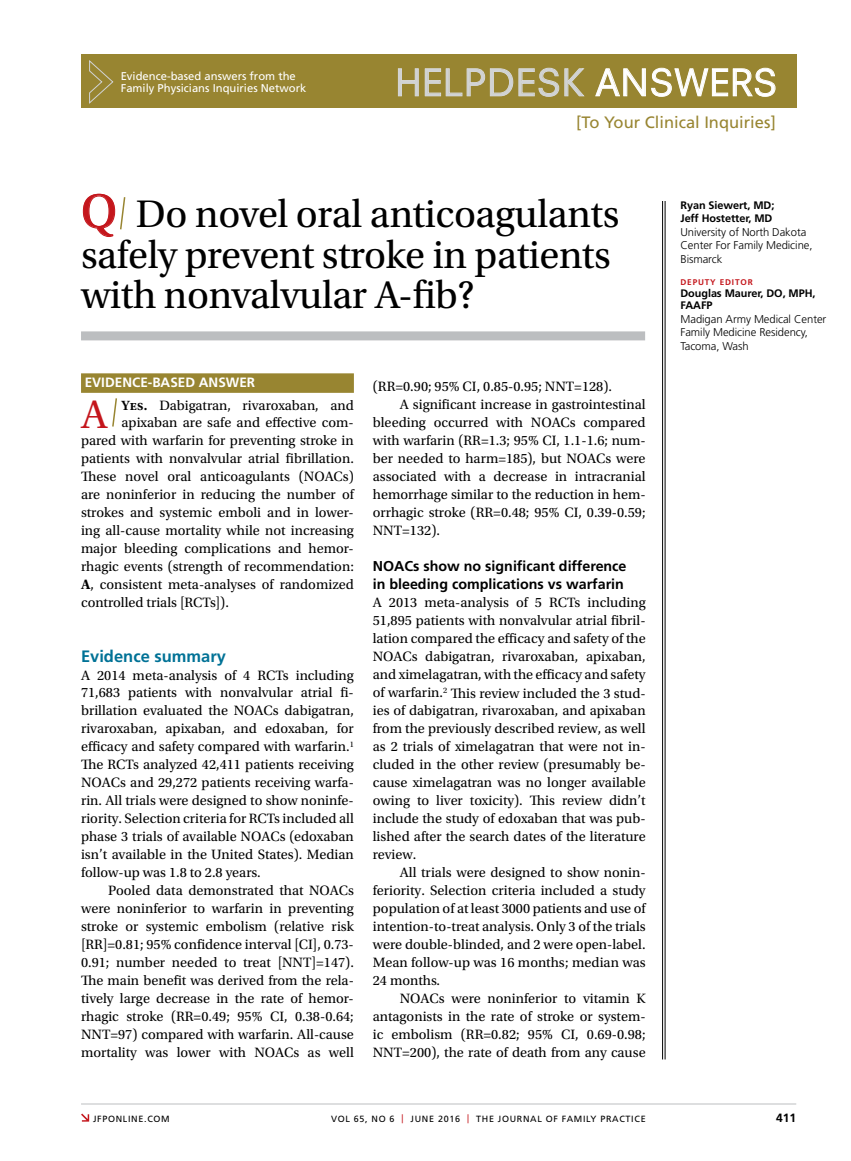
<style>
.page{position:relative;width:851px;height:1161px;background:#fff}
.page>*{position:absolute;margin:0;border:0;box-sizing:border-box;transform-origin:0 0}
.t1{font:41.85px "Utopia Std";color:#c4161c}
.t2{font:40.5px/40.5px "Utopia Std";letter-spacing:-.01em;color:#000}
.t3{font:36px "Neuzeit SLT Std";letter-spacing:.025em;color:#d1d3d4}
.t4{font:16.5px "Frutiger LT Std";color:#988531}
.t5{font:700 16.5px "Frutiger LT Std";color:#007296}
.t6{font:14.25px/18px "Utopia Std";color:#000;text-align:justify}
.t7{font:700 14.25px/18px "Frutiger LT Std";color:#000}
.t8{font:700 13.5px "Frutiger LT Std";color:#fff}
.t9{font:700 12px "Frutiger LT Std";color:#000}
.t10{font:300 11.25px/13.5px "Frutiger LT Std";letter-spacing:-.005em;color:#000}
.t11{font:11.25px/12.1px "Frutiger LT Std";color:#fff}
.t12{font:700 10.8px/13.5px "Frutiger LT Std";letter-spacing:-.005em;color:#000}
.t13{font:9px "Frutiger LT Std";letter-spacing:.075em;color:#000}
.t14{font:700 8.25px "Frutiger LT Std";letter-spacing:.1em;color:#c4161c}
.s1{color:#fff}
.s2{font-size:49.5px;color:#c4161c}
.s3{font-weight:600;font-size:14.1px}
.s4{font-weight:700}
.s5{color:#c4161c}
</style>
<div class="page">
<hr style="left:664px;top:201px;width:1px;height:858px;background:#000">
<hr style="left:662px;top:201px;width:1px;height:858px;background:#000">
<hr style="left:81px;top:1104px;width:715px;height:1px;background:#bcbec0">
<div style="left:81px;top:54px;width:715px;height:54px;background:#988531"></div>
<svg style="left:89px;top:60px;width:25px;height:44px"></svg>
<svg style="left:81px;top:1114px;width:8px;height:8px"></svg>
<svg style="left:398px;top:68px;width:20px;height:28px"></svg>
<svg style="left:425px;top:68px;width:159px;height:29px"></svg>
<svg style="left:595px;top:68px;width:50px;height:28px"></svg>
<svg style="left:651px;top:68px;width:124px;height:29px"></svg>
<div style="left:81px;top:373px;width:273px;height:20px;background:#988531"></div>
<div style="left:81px;top:331px;width:564px;height:9px;background:#bcbec0"></div>
<svg style="left:83px;top:194px;width:43px;height:43px"></svg>
<svg style="left:112px;top:398px;width:5px;height:29px"></svg>
<p class="t11" style="left:121px;top:70px;width:187px">Evidence-based answers from the<br>Family Physicians Inquiries Network</p>
<h3 class="t3" style="left:395px;top:61px;width:383px">HELPDESK <span class="s1">ANSWERS</span></h3>
<p class="t4" style="left:576px;top:112px;width:201px">[To Your Clinical Inquiries]</p>
<h2 class="t2" style="left:81px;top:195px;width:539px"><span class="s2">Q</span> Do novel oral anticoagulants safely prevent stroke in patients with nonvalvular A-fib?</h2>
<p class="t8" style="left:85px;top:374px;width:172px">EVIDENCE-BASED ANSWER</p>
<h1 class="t1" style="left:81px;top:391px;width:28px">A</h1>
<p class="t6" style="left:122px;top:396px;width:234px"><span class="s3">Yes.</span> Dabigatran, rivaroxaban, and</p>
<p class="t6" style="left:121px;top:414px;width:234px">apixaban are safe and effective com-</p>
<p class="t6" style="left:81px;top:432px;width:274px">pared with warfarin for preventing stroke in</p>
<p class="t6" style="left:81px;top:450px;width:274px">patients with nonvalvular atrial fibrillation.</p>
<p class="t6" style="left:81px;top:468px;width:274px">These novel oral anticoagulants (NOACs)</p>
<p class="t6" style="left:81px;top:486px;width:274px">are noninferior in reducing the number of</p>
<p class="t6" style="left:81px;top:504px;width:274px">strokes and systemic emboli and in lower-</p>
<p class="t6" style="left:81px;top:522px;width:274px">ing all-cause mortality while not increasing</p>
<p class="t6" style="left:81px;top:540px;width:274px">major bleeding complications and hemor-</p>
<p class="t6" style="left:81px;top:558px;width:274px">rhagic events (strength of recommendation:</p>
<p class="t6" style="left:81px;top:576px;width:274px"><span class="s4">A</span>, consistent meta-analyses of randomized</p>
<p class="t6" style="left:81px;top:594px;width:149px">controlled trials [RCTs]).</p>
<p class="t5" style="left:81px;top:646px;width:146px">Evidence summary</p>
<p class="t6" style="left:81px;top:666px;width:274px">A 2014 meta-analysis of 4 RCTs including 71,683 patients with nonvalvular atrial fi&shy;brillation evaluated the NOACs dabigatran, rivaroxaban, apixaban, and edoxaban, for efficacy and safety compared with warfarin.<sup>1<br></sup>The RCTs analyzed 42,411 patients receiving NOACs and 29,272 patients receiving warfa&shy;rin. All trials were designed to show noninfe&shy;riority. Selection criteria for RCTs included all phase 3 trials of available NOACs (edoxaban isn’t available in the United States). Median follow-up was 1.8 to 2.8 years.</p>
<p class="t6" style="left:81px;top:882px;width:274px;text-indent:27px">Pooled data demonstrated that NOACs were noninferior to warfarin in preventing stroke or systemic embolism (relative risk [RR]=0.81; 95% confidence interval [CI], 0.73- 0.91; number needed to treat [NNT]=147).<br>The main benefit was derived from the rela&shy;tively large decrease in the rate of hemor&shy;rhagic stroke (RR=0.49; 95% CI, 0.38-0.64; NNT=97) compared with warfarin. All-cause mortality was lower with NOACs as well</p>
<p class="t6" style="left:373px;top:378px;width:241px">(RR=0.90; 95% CI, 0.85-0.95; NNT=128).</p>
<p class="t6" style="left:400px;top:396px;width:247px">A significant increase in gastrointestinal</p>
<p class="t6" style="left:373px;top:414px;width:274px">bleeding occurred with NOACs compared</p>
<p class="t6" style="left:373px;top:432px;width:274px">with warfarin (RR=1.3; 95% CI, 1.1-1.6; num-</p>
<p class="t6" style="left:373px;top:450px;width:274px">ber needed to harm=185), but NOACs were</p>
<p class="t6" style="left:373px;top:468px;width:274px">associated with a decrease in intracranial</p>
<p class="t6" style="left:373px;top:486px;width:274px">hemorrhage similar to the reduction in hem-</p>
<p class="t6" style="left:373px;top:504px;width:274px">orrhagic stroke (RR=0.48; 95% CI, 0.39-0.59;</p>
<p class="t6" style="left:373px;top:522px;width:69px">NNT=132).</p>
<p class="t7" style="left:373px;top:558px;width:255px">NOACs show no significant difference in bleeding complications vs warfarin</p>
<p class="t6" style="left:373px;top:594px;width:274px">A 2013 meta-analysis of 5 RCTs including 51,895 patients with nonvalvular atrial fibril&shy;lation compared the efficacy and safety of the NOACs dabigatran, rivaroxaban, apixaban, and ximelagatran, with the efficacy and safety of warfarin.<sup>2</sup> This review included the 3 stud&shy;ies of dabigatran, rivaroxaban, and apixaban from the previously described review, as well as 2 trials of ximelagatran that were not in&shy;cluded in the other review (presumably be&shy;cause ximelagatran was no longer available owing to liver toxicity). This review didn’t include the study of edoxaban that was pub&shy;lished after the search dates of the literature review.</p>
<p class="t6" style="left:373px;top:864px;width:274px;text-indent:27px">All trials were designed to show nonin&shy;feriority. Selection criteria included a study population of at least 3000 patients and use of intention-to-treat analysis. Only 3 of the trials were double-blinded, and 2 were open-label.<br>Mean follow-up was 16 months; median was 24 months.</p>
<p class="t6" style="left:373px;top:990px;width:274px;text-indent:27px">NOACs were noninferior to vitamin K antagonists in the rate of stroke or system&shy;ic embolism (RR=0.82; 95% CI, 0.69-0.98; NNT=200), the rate of death from any cause</p>
<p class="t12" style="left:680px;top:198px;width:95px">Ryan Siewert, MD;<br>Jeff Hostetter, MD</p>
<p class="t10" style="left:680px;top:225px;width:133px">University of North Dakota<br>Center For Family Medicine,<br>Bismarck</p>
<p class="t14" style="left:680px;top:277px;width:74px">DEPUTY EDITOR</p>
<p class="t12" style="left:680px;top:287px;width:137px;line-height:12px">Douglas Maurer, DO, MPH,<br>FAAFP</p>
<p class="t10" style="left:680px;top:312px;width:147px">Madigan Army Medical Center<br>Family Medicine Residency,<br>Tacoma, Wash</p>
<p class="t13" style="left:93px;top:1113px;width:78px">JFPONLINE.COM</p>
<p class="t13" style="left:331px;top:1113px;width:316px">VOL 65, NO 6 <span class="s5">|</span> JUNE 2016 <span class="s5">|</span> THE JOURNAL OF FAMILY PRACTICE</p>
<p class="t9" style="left:776px;top:1111px;width:22px">411</p>
</div>
